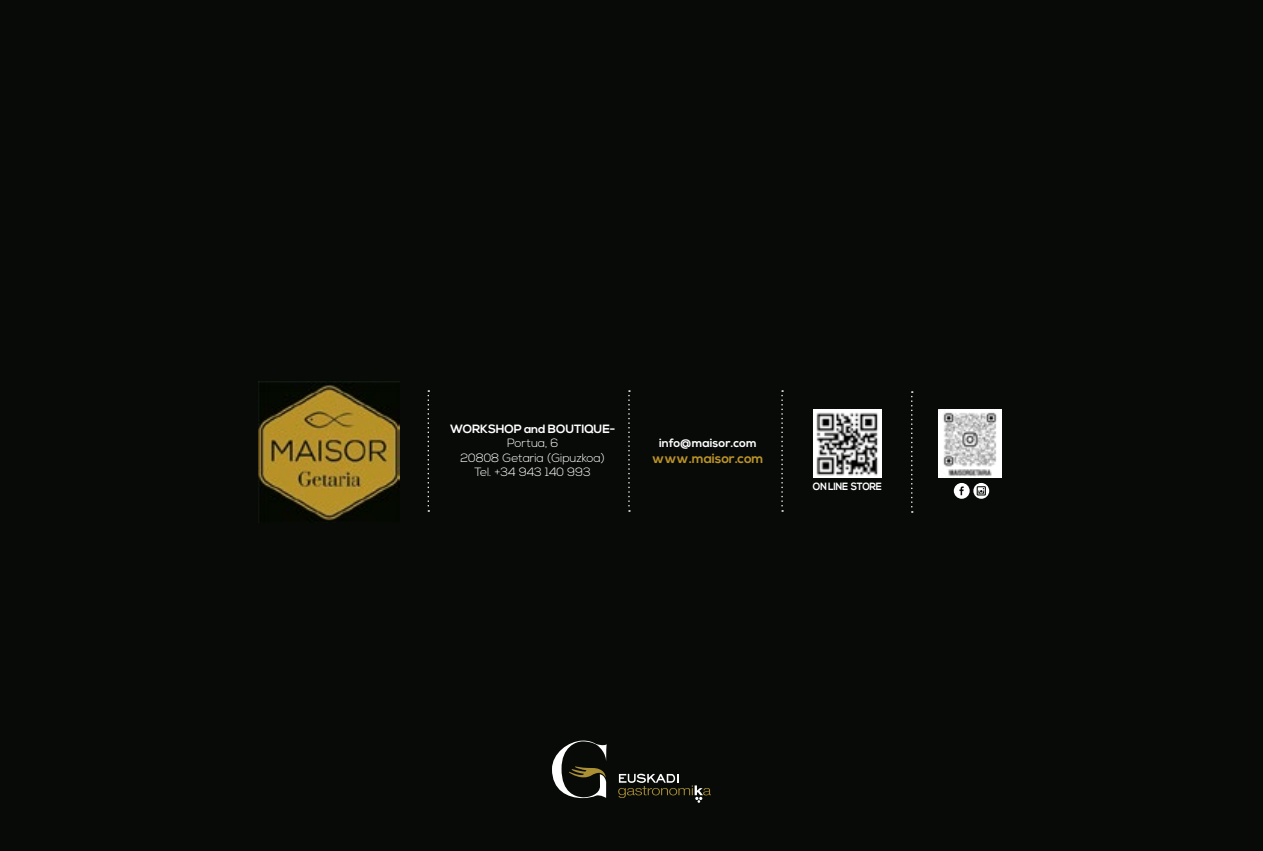
<style>
.page{position:relative;width:1263px;height:851px;background:#fff}
.page>*{position:absolute;margin:0;border:0;box-sizing:border-box;transform-origin:0 0}
.t1{font:700 13.5px "Nexa";letter-spacing:-.01em;color:#ba9228}
.t2{font:300 12px/14.4px "Nexa";letter-spacing:-.01em;color:#fff;text-align:center}
.t3{font:700 12px "Nexa";letter-spacing:-.01em;color:#fff}
.t4{font:700 10.5px "Nexa";letter-spacing:-.04em;color:#fff;scale:.92 1}
</style>
<div class="page">
<div style="left:0;top:0;width:1263px;height:850px;background:#070a07"></div>
<svg style="left:552px;top:740px;width:55px;height:58px"></svg>
<svg style="left:618px;top:773px;width:93px;height:29px"></svg>
<img style="left:258px;top:382px;width:141px;height:139px">
<img style="left:813px;top:409px;width:68px;height:68px">
<svg style="left:628px;top:390px;width:2px;height:121px"></svg>
<svg style="left:428px;top:390px;width:1px;height:121px"></svg>
<svg style="left:781px;top:390px;width:2px;height:121px"></svg>
<svg style="left:911px;top:391px;width:2px;height:121px"></svg>
<svg style="left:954px;top:483px;width:35px;height:15px"></svg>
<img style="left:938px;top:409px;width:63px;height:68px">
<p class="t3" style="left:450px;top:422px;width:167px">WORKSHOP and BOUTIQUE-</p>
<p class="t2" style="left:460px;top:436px;width:146px">Portua, 6<br>20808 Getaria (Gipuzkoa)<br>Tel. +34 943 140 993</p>
<p class="t3" style="left:659px;top:436px;width:99px">info@maisor.com</p>
<p class="t1" style="left:652px;top:450px;width:113px">www.maisor.com</p>
<p class="t4" style="left:813px;top:480px;width:76px">ON LINE STORE</p>
</div>
